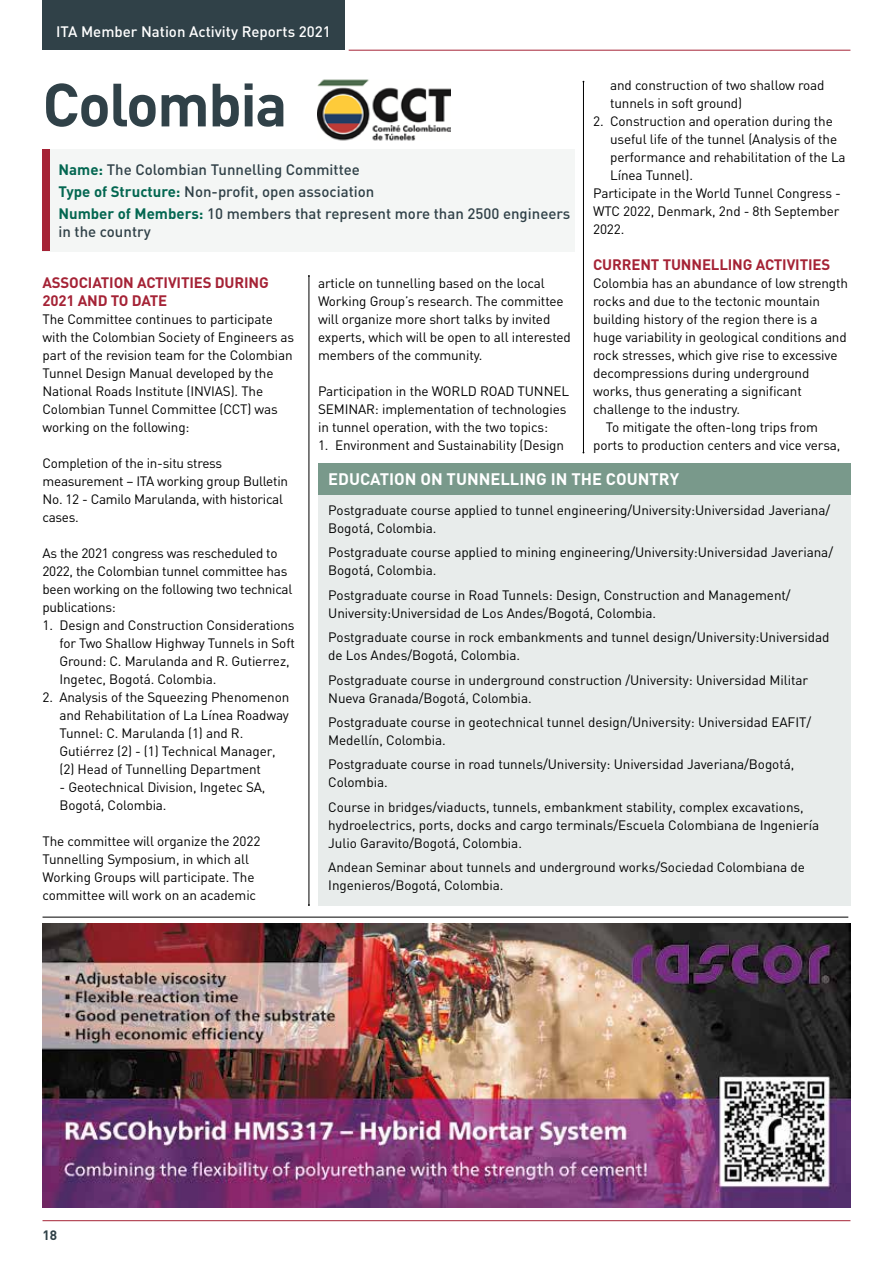
<style>
.page{position:relative;width:893px;height:1263px;background:#fff}
.page>*{position:absolute;margin:0;border:0;box-sizing:border-box;transform-origin:0 0}
.t1{font:700 60px "DIN";letter-spacing:-.025em;color:#304148}
.t2{font:700 16.5px "DIN";color:#fff}
.t3{font:500 15px/22.2px "DIN";color:#304148}
.t4{font:700 15px/18px "DIN";letter-spacing:-.01em;color:#a52336}
.t5{font:500 15px "DIN";color:#fff}
.t6{font:13.5px/18px "DIN";letter-spacing:-.01em;color:#000}
.t7{font:700 13.5px "DIN";color:#304148}
.s1{font-weight:700;color:#036751}
</style>
<div class="page">
<div style="left:43px;top:0;width:302px;height:50px;background:#304148"></div>
<hr style="left:349px;top:50px;width:501px;height:1px;background:#a52336">
<hr style="left:43px;top:1220px;width:807px;height:1px;background:#a52336">
<hr style="left:309px;top:276px;width:1px;height:629px;background:#000">
<hr style="left:583px;top:82px;width:1px;height:371px;background:#000">
<img style="left:318px;top:79px;width:132px;height:62px">
<div style="left:43px;top:149px;width:532px;height:103px;background:#f4f6f5"></div>
<div style="left:43px;top:149px;width:7px;height:102px;background:#a52336"></div>
<div style="left:318px;top:463px;width:533px;height:443px;background:#e8eceb"></div>
<div style="left:318px;top:463px;width:533px;height:32px;background:#79998b"></div>
<hr style="left:43px;top:917px;width:805px;height:1px;background:#000">
<img style="left:43px;top:924px;width:807px;height:284px">
<p class="t5" style="left:56px;top:22px;width:276px">ITA Member Nation Activity Reports 2021</p>
<p class="t6" style="left:610px;top:76px;width:216px">and construction of two shallow road tunnels in soft ground)</p>
<p class="t6" style="left:593px;top:112px;width:241px">2. Construction and operation during the</p>
<p class="t6" style="left:610px;top:130px;width:228px">useful life of the tunnel (Analysis of the</p>
<p class="t6" style="left:610px;top:148px;width:237px">performance and rehabilitation of the La</p>
<p class="t6" style="left:610px;top:166px;width:84px">Línea Tunnel).</p>
<p class="t6" style="left:593px;top:184px;width:249px">Participate in the World Tunnel Congress -</p>
<p class="t6" style="left:593px;top:202px;width:248px">WTC 2022, Denmark, 2nd - 8th September</p>
<p class="t6" style="left:593px;top:220px;width:33px">2022.</p>
<p class="t4" style="left:593px;top:255px;width:239px">CURRENT TUNNELLING ACTIVITIES</p>
<p class="t6" style="left:593px;top:274px;width:256px">Colombia has an abundance of low strength</p>
<p class="t6" style="left:593px;top:292px;width:228px">rocks and due to the tectonic mountain</p>
<p class="t6" style="left:593px;top:310px;width:226px">building history of the region there is a</p>
<p class="t6" style="left:593px;top:328px;width:255px">huge variability in geological conditions and</p>
<p class="t6" style="left:593px;top:346px;width:246px">rock stresses, which give rise to excessive</p>
<p class="t6" style="left:593px;top:364px;width:218px">decompressions during underground</p>
<p class="t6" style="left:593px;top:382px;width:210px">works, thus generating a significant</p>
<p class="t6" style="left:593px;top:400px;width:149px">challenge to the industry.</p>
<p class="t6" style="left:606px;top:418px;width:214px">To mitigate the often-long trips from</p>
<p class="t6" style="left:593px;top:436px;width:249px">ports to production centers and vice versa,</p>
<h1 class="t1" style="left:43px;top:66px;width:246px">Colombia</h1>
<p class="t3" style="left:59px;top:158px;width:513px"><span class="s1">Name:</span> The Colombian Tunnelling Committee<br><span class="s1">Type of Structure:</span> Non-profit, open association<br><span class="s1">Number of Members:</span> 10 members that represent more than 2500 engineers</p>
<p class="t3" style="left:59px;top:220px;width:94px">in the country</p>
<p class="t4" style="left:43px;top:273px;width:228px">ASSOCIATION ACTIVITIES DURING<br>2021 AND TO DATE</p>
<p class="t6" style="left:43px;top:310px;width:253px">The Committee continues to participate with the Colombian Society of Engineers as part of the revision team for the Colombian Tunnel Design Manual developed by the National Roads Institute (INVIAS). The Colombian Tunnel Committee (CCT) was working on the following:</p>
<p class="t6" style="left:43px;top:454px;width:247px">Completion of the in-situ stress measurement – ITA working group Bulletin<br>No. 12 - Camilo Marulanda, with historical cases.</p>
<p class="t6" style="left:43px;top:544px;width:251px">As the 2021 congress was rescheduled to 2022, the Colombian tunnel committee has been working on the following two technical publications:</p>
<p class="t6" style="left:60px;top:616px;width:237px;text-indent:-17px">1. Design and Construction Considerations for Two Shallow Highway Tunnels in Soft Ground: C. Marulanda and R. Gutierrez, Ingetec, Bogotá. Colombia.</p>
<p class="t6" style="left:60px;top:688px;width:231px;text-indent:-17px">2. Analysis of the Squeezing Phenomenon and Rehabilitation of La Línea Roadway Tunnel: C. Marulanda (1) and R.<br>Gutiérrez (2) - (1) Technical Manager, (2) Head of Tunnelling Department</p>
<p class="t6" style="left:60px;top:778px;width:207px">- Geotechnical Division, Ingetec SA,<br>Bogotá, Colombia.</p>
<p class="t6" style="left:43px;top:832px;width:219px">The committee will organize the 2022<br>Tunnelling Symposium, in which all Working Groups will participate. The committee will work on an academic</p>
<p class="t6" style="left:318px;top:274px;width:254px">article on tunnelling based on the local Working Group’s research. The committee will organize more short talks by invited experts, which will be open to all interested members of the community.</p>
<p class="t6" style="left:318px;top:382px;width:253px">Participation in the WORLD ROAD TUNNEL<br>SEMINAR: implementation of technologies in tunnel operation, with the two topics:</p>
<p class="t6" style="left:318px;top:436px;width:248px">1. Environment and Sustainability (Design</p>
<p class="t2" style="left:328px;top:468px;width:352px">EDUCATION ON TUNNELLING IN THE COUNTRY</p>
<p class="t6" style="left:328px;top:501px;width:504px">Postgraduate course applied to tunnel engineering/University:Universidad Javeriana/<br>Bogotá, Colombia.</p>
<p class="t6" style="left:328px;top:543px;width:506px">Postgraduate course applied to mining engineering/University:Universidad Javeriana/<br>Bogotá, Colombia.</p>
<p class="t6" style="left:328px;top:586px;width:464px">Postgraduate course in Road Tunnels: Design, Construction and Management/<br>University:Universidad de Los Andes/Bogotá, Colombia.</p>
<p class="t6" style="left:328px;top:628px;width:503px">Postgraduate course in rock embankments and tunnel design/University:Universidad de Los Andes/Bogotá, Colombia.</p>
<p class="t6" style="left:328px;top:670px;width:481px">Postgraduate course in underground construction /University: Universidad Militar<br>Nueva Granada/Bogotá, Colombia.</p>
<p class="t6" style="left:328px;top:713px;width:484px">Postgraduate course in geotechnical tunnel design/University: Universidad EAFIT/<br>Medellín, Colombia.</p>
<p class="t6" style="left:328px;top:755px;width:468px">Postgraduate course in road tunnels/University: Universidad Javeriana/Bogotá,<br>Colombia.</p>
<p class="t6" style="left:328px;top:798px;width:492px">Course in bridges/viaducts, tunnels, embankment stability, complex excavations, hydroelectrics, ports, docks and cargo terminals/Escuela Colombiana de Ingeniería<br>Julio Garavito/Bogotá, Colombia.</p>
<p class="t6" style="left:328px;top:858px;width:478px">Andean Seminar about tunnels and underground works/Sociedad Colombiana de<br>Ingenieros/Bogotá, Colombia.</p>
<p class="t7" style="left:43px;top:1226px;width:16px">18</p>
</div>
